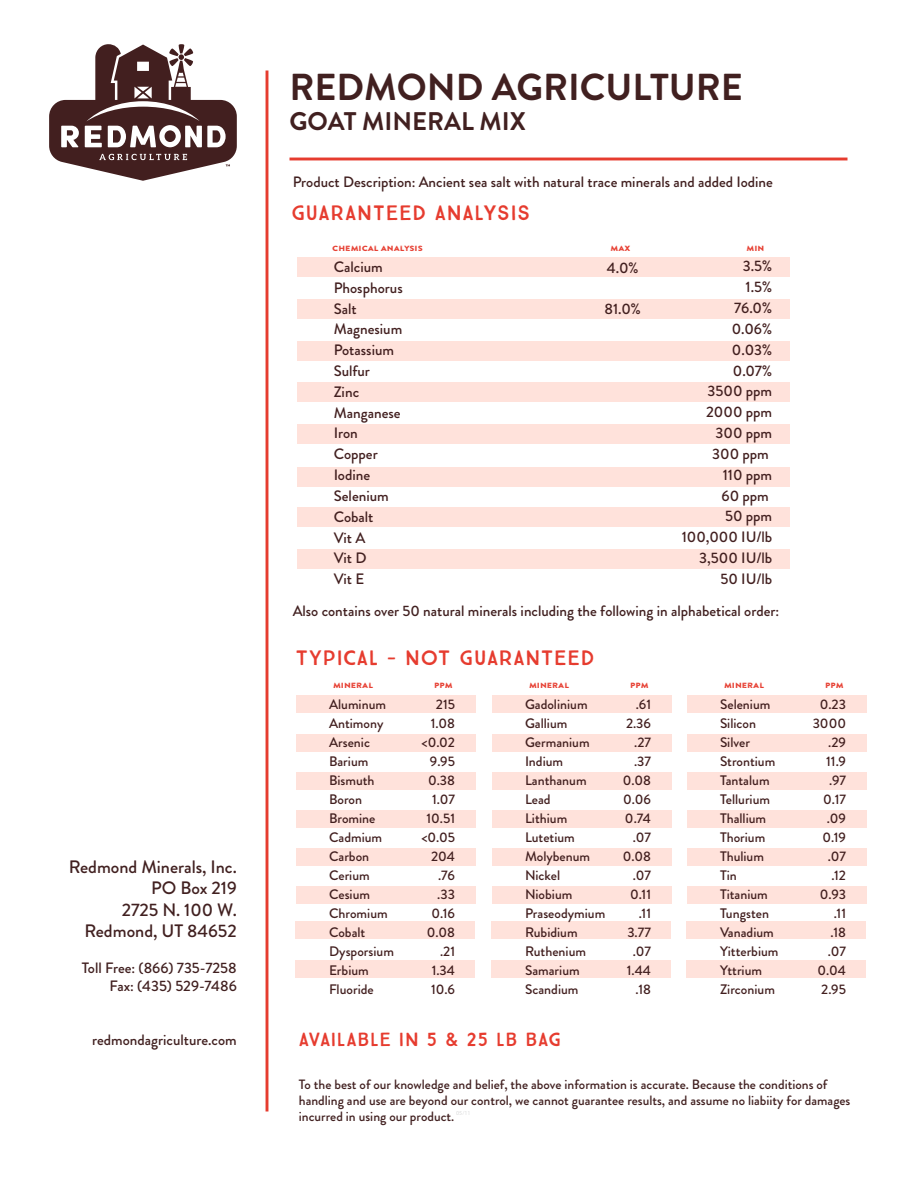
<style>
.page{position:relative;width:918px;height:1188px;background:#fff}
.page>*{position:absolute;margin:0;border:0;box-sizing:border-box;transform-origin:0 0}
.t1{font:700 37.5px "Brandon Grotesque";color:#412020}
.t2{font:700 25.5px "Brandon Grotesque";color:#412020}
.t3{font:21px "True North";letter-spacing:.03em;color:#e63c2f}
.t4{font:19.2px "True North";letter-spacing:.03em;color:#e63c2f}
.t5{font:500 18px/21.6px "Brandon Grotesque";color:#412020;text-align:right}
.t6{font:500 15px/20.9px "Brandon Grotesque";color:#421f1f}
.t7{font:500 15px/18px "Brandon Grotesque";color:#412020;text-align:right}
.t8{font:500 13.8px/19px "Brandon Grotesque";color:#421f1f}
.t9{font:500 13.5px/16.2px "Brandon Grotesque";color:#412020}
.t10{font:7.5px "Brandon Printed One";color:#e63c2f;scale:1.14 1}
</style>
<div class="page">
<div style="left:297px;top:507px;width:493px;height:20px;background:#ffe2db"></div>
<div style="left:297px;top:549px;width:493px;height:19px;background:#ffe2db"></div>
<div style="left:296px;top:696px;width:180px;height:17px;background:#ffe2db"></div>
<div style="left:296px;top:734px;width:180px;height:17px;background:#ffe2db"></div>
<div style="left:296px;top:772px;width:179px;height:18px;background:#ffe2db"></div>
<div style="left:296px;top:810px;width:180px;height:18px;background:#ffe2db"></div>
<div style="left:296px;top:848px;width:180px;height:18px;background:#ffe2db"></div>
<div style="left:296px;top:887px;width:179px;height:17px;background:#ffe2db"></div>
<div style="left:296px;top:922px;width:179px;height:17px;background:#ffe2db"></div>
<div style="left:296px;top:960px;width:179px;height:17px;background:#ffe2db"></div>
<div style="left:492px;top:696px;width:180px;height:17px;background:#ffe2db"></div>
<div style="left:492px;top:734px;width:180px;height:17px;background:#ffe2db"></div>
<div style="left:492px;top:772px;width:179px;height:18px;background:#ffe2db"></div>
<div style="left:492px;top:810px;width:180px;height:18px;background:#ffe2db"></div>
<div style="left:492px;top:848px;width:180px;height:18px;background:#ffe2db"></div>
<div style="left:492px;top:887px;width:179px;height:17px;background:#ffe2db"></div>
<div style="left:492px;top:922px;width:179px;height:17px;background:#ffe2db"></div>
<div style="left:492px;top:960px;width:179px;height:17px;background:#ffe2db"></div>
<div style="left:687px;top:696px;width:180px;height:17px;background:#ffe2db"></div>
<div style="left:687px;top:734px;width:180px;height:17px;background:#ffe2db"></div>
<div style="left:687px;top:772px;width:179px;height:18px;background:#ffe2db"></div>
<div style="left:687px;top:810px;width:180px;height:18px;background:#ffe2db"></div>
<div style="left:687px;top:848px;width:180px;height:18px;background:#ffe2db"></div>
<div style="left:687px;top:887px;width:179px;height:17px;background:#ffe2db"></div>
<div style="left:687px;top:922px;width:179px;height:17px;background:#ffe2db"></div>
<div style="left:687px;top:960px;width:179px;height:17px;background:#ffe2db"></div>
<svg style="left:49px;top:44px;width:188px;height:137px"></svg>
<hr style="left:266px;top:70px;width:2px;height:1042px;background:#e63c2f">
<hr style="left:290px;top:158px;width:558px;height:2px;background:#e63c2f">
<div style="left:297px;top:257px;width:493px;height:20px;background:#ffe2db"></div>
<div style="left:297px;top:299px;width:493px;height:19px;background:#ffe2db"></div>
<div style="left:297px;top:341px;width:493px;height:19px;background:#ffe2db"></div>
<div style="left:297px;top:383px;width:493px;height:19px;background:#ffe2db"></div>
<div style="left:297px;top:425px;width:493px;height:19px;background:#ffe2db"></div>
<div style="left:297px;top:467px;width:493px;height:19px;background:#ffe2db"></div>
<h3 class="t5" style="left:69px;top:856px;width:170px">Redmond Minerals, Inc.<br>PO Box 219<br>2725 N. 100 W.<br>Redmond, UT 84652</h3>
<p class="t7" style="left:82px;top:959px;width:157px">Toll Free: (866) 735-7258<br>Fax: (435) 529-7486</p>
<p class="t7" style="left:92px;top:1031px;width:146px">redmondagriculture.com</p>
<h1 class="t1" style="left:290px;top:61px;width:455px">REDMOND AGRICULTURE</h1>
<h2 class="t2" style="left:290px;top:104px;width:238px">GOAT MINERAL MIX</h2>
<p class="t7" style="left:293px;top:173px;width:482px">Product Description: Ancient sea salt with natural trace minerals and added Iodine</p>
<h3 class="t3" style="left:291px;top:200px;width:241px">GUARANTEED ANALYSIS</h3>
<p class="t10" style="left:332px;top:244px;width:81px">CHEMICAL ANALYSIS</p>
<p class="t10" style="left:611px;top:244px;width:19px">MAX</p>
<p class="t10" style="left:746px;top:244px;width:17px">MIN</p>
<p class="t6" style="left:334px;top:257px;width:71px">Calcium<br>Phosphorus<br>Salt<br>Magnesium<br>Potassium<br>Sulfur<br>Zinc<br>Manganese<br>Iron<br>Copper<br>Iodine<br>Selenium<br>Cobalt<br>Vit A<br>Vit D<br>Vit E</p>
<p class="t6" style="left:682px;top:256px;width:92px;text-align:right">3.5%<br>1.5%<br>76.0%<br>0.06%<br>0.03%<br>0.07%<br>3500 ppm<br>2000 ppm<br>300 ppm<br>300 ppm<br>110 ppm<br>60 ppm<br>50 ppm<br>100,000 IU/lb<br>3,500 IU/lb<br>50 IU/lb</p>
<p class="t6" style="left:607px;top:257px;width:33px">4.0%</p>
<p class="t6" style="left:604px;top:299px;width:38px">81.0%</p>
<p class="t7" style="left:293px;top:602px;width:488px">Also contains over 50 natural minerals including the following in alphabetical order:</p>
<h3 class="t3" style="left:296px;top:645px;width:301px">TYPICAL - NOT GUARANTEED</h3>
<p class="t8" style="left:329px;top:695px;width:66px">Aluminum<br>Antimony<br>Arsenic<br>Barium<br>Bismuth<br>Boron<br>Bromine<br>Cadmium<br>Carbon<br>Cerium<br>Cesium<br>Chromium<br>Cobalt<br>Dysporsium<br>Erbium<br>Fluoride</p>
<p class="t8" style="left:421px;top:695px;width:35px;text-align:right">215<br>1.08 &lt;0.02<br>9.95<br>0.38<br>1.07<br>10.51 &lt;0.05<br>204 .76 .33<br>0.16<br>0.08 .21<br>1.34<br>10.6</p>
<p class="t10" style="left:333px;top:681px;width:37px">MINERAL</p>
<p class="t10" style="left:434px;top:681px;width:18px">PPM</p>
<p class="t10" style="left:529px;top:681px;width:37px">MINERAL</p>
<p class="t10" style="left:630px;top:681px;width:18px">PPM</p>
<p class="t8" style="left:525px;top:695px;width:82px">Gadolinium<br>Gallium<br>Germanium<br>Indium<br>Lanthanum<br>Lead<br>Lithium<br>Lutetium<br>Molybenum<br>Nickel<br>Niobium<br>Praseodymium<br>Rubidium<br>Ruthenium<br>Samarium<br>Scandium</p>
<p class="t8" style="left:623px;top:695px;width:30px;text-align:right">.61<br>2.36 .27 .37<br>0.08<br>0.06<br>0.74 .07<br>0.08 .07<br>0.11 .11<br>3.77 .07<br>1.44 .18</p>
<h3 class="t4" style="left:299px;top:1028px;width:264px">AVAILABLE IN 5 &amp; 25 LB BAG</h3>
<p class="t10" style="left:724px;top:681px;width:37px">MINERAL</p>
<p class="t10" style="left:825px;top:681px;width:18px">PPM</p>
<p class="t8" style="left:720px;top:695px;width:60px">Selenium<br>Silicon<br>Silver<br>Strontium<br>Tantalum<br>Tellurium<br>Thallium<br>Thorium<br>Thulium<br>Tin<br>Titanium<br>Tungsten<br>Vanadium<br>Yitterbium<br>Yttrium<br>Zirconium</p>
<p class="t8" style="left:813px;top:695px;width:35px;text-align:right">0.23<br>3000 .29<br>11.9 .97<br>0.17 .09<br>0.19 .07 .12<br>0.93 .11<br>.18 .07<br>0.04<br>2.95</p>
<p class="t9" style="left:299px;top:1076px;width:553px">To the best of our knowledge and belief, the above information is accurate. Because the conditions of handling and use are beyond our control, we cannot guarantee results, and assume no liabiity for damages incurred in using our product.</p>
</div>
